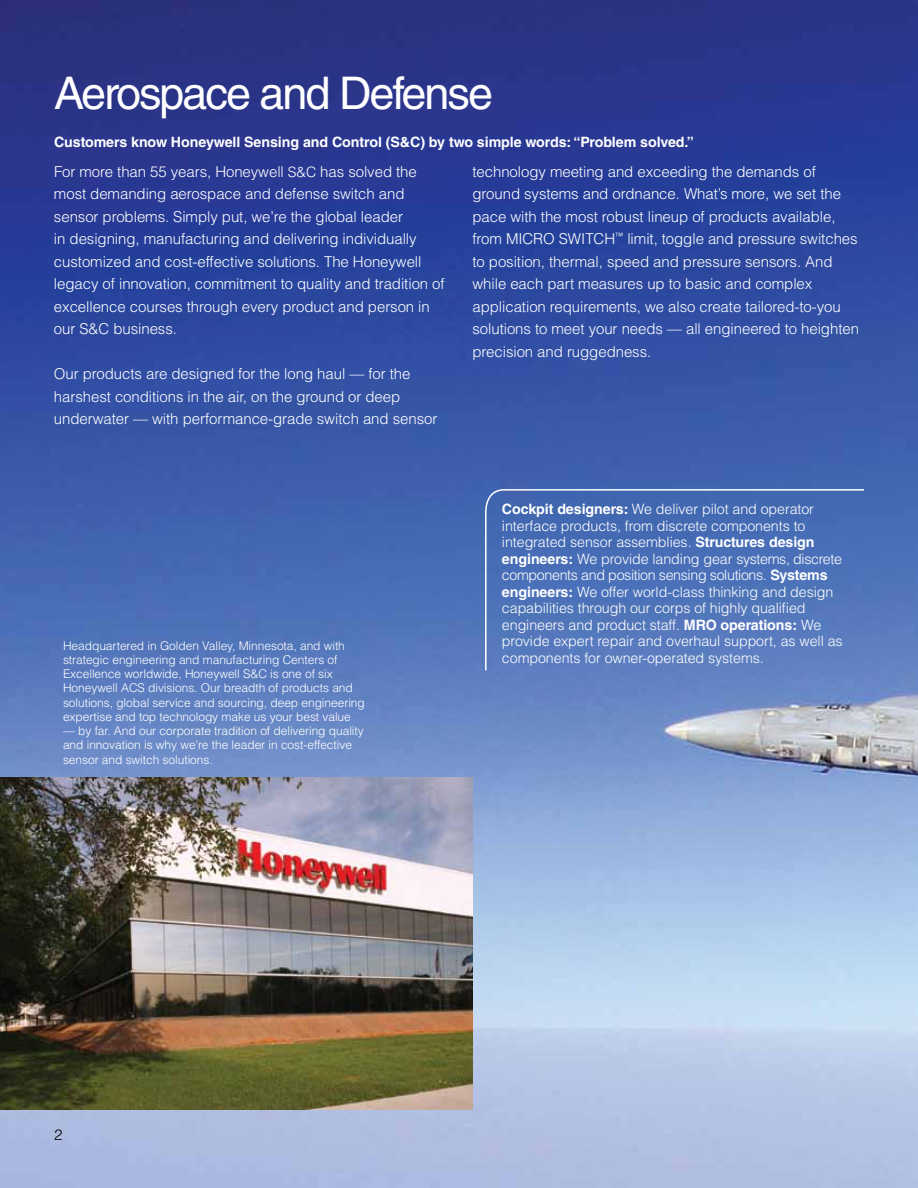
<style>
.page{position:relative;width:918px;height:1188px;background:#fff}
.page>*{position:absolute;margin:0;border:0;box-sizing:border-box;transform-origin:0 0}
.t1{font:45px "Helvetica LT Std";letter-spacing:-.045em;color:#fff}
.t2{font:300 15px/22.5px "Helvetica LT Std";letter-spacing:-.005em;color:#fff}
.t3{font:300 15px "Helvetica LT Std";color:#000}
.t4{font:300 14.25px/16.5px "Helvetica LT Std";letter-spacing:-.005em;color:#fff}
.t5{font:700 14.25px "Helvetica LT Std";letter-spacing:-.005em;color:#fff}
.t6{font:300 12px/14.2px "Helvetica LT Std";letter-spacing:-.005em;color:#fff}
.s1{font-size:14.25px}
.s2{font-weight:700}
</style>
<div class="page">
<img style="left:0;top:0;width:918px;height:1188px">
<svg style="left:484px;top:488px;width:382px;height:184px;background:#4e73b9"></svg>
<img style="left:0;top:778px;width:472px;height:332px">
<h1 class="t1" style="left:54px;top:67px;width:441px">Aerospace and Defense</h1>
<p class="t5" style="left:54px;top:134px;width:641px">Customers know Honeywell Sensing and Control (S&amp;C) by two simple words: “Problem solved.”</p>
<p class="t2" style="left:54px;top:160px;width:392px">For more than 55 years, Honeywell <span class="s1">S&amp;C</span> has solved the most demanding aerospace and defense switch and sensor problems. Simply put, we’re the global leader<br>in designing, manufacturing and delivering individually customized and cost-effective solutions. The Honeywell legacy of innovation, commitment to quality and tradition of excellence courses through every product and person in our S&amp;C business.</p>
<p class="t2" style="left:54px;top:363px;width:385px">Our products are designed for the long haul — for the harshest conditions in the air, on the ground or deep underwater — with performance-grade switch and sensor</p>
<p class="t2" style="left:472px;top:160px;width:388px">technology meeting and exceeding the demands of ground systems and ordnance. What’s more, we set the pace with the most robust lineup of products available, from MICRO SWITCH<sup>™</sup> limit, toggle and pressure switches to position, thermal, speed and pressure sensors. And while each part measures up to basic and complex application requirements, we also create tailored-to-you solutions to meet your needs — all engineered to heighten precision and ruggedness.</p>
<p class="t6" style="left:63px;top:638px;width:303px">Headquartered in Golden Valley, Minnesota, and with strategic engineering and manufacturing Centers of Excellence worldwide, Honeywell S&amp;C is one of six Honeywell ACS divisions. Our breadth of products and solutions, global service and sourcing, deep engineering expertise and top technology make us your best value</p>
<p class="t6" style="left:63px;top:724px;width:302px">— by far. And our corporate tradition of delivering quality and innovation is why we’re the leader in cost-effective sensor and switch solutions.</p>
<p class="t4" style="left:502px;top:501px;width:342px"><span class="s2">Cockpit designers:</span> We deliver pilot and operator interface products, from discrete components to integrated sensor assemblies. <span class="s2">Structures design engineers:</span> We provide landing gear systems, discrete components and position sensing solutions. <span class="s2">Systems engineers:</span> We offer world-class thinking and design capabilities through our corps of highly qualified engineers and product staff. <span class="s2">MRO operations:</span> We provide expert repair and overhaul support, as well as components for owner-operated systems.</p>
<p class="t3" style="left:54px;top:1126px;width:10px">2</p>
</div>
